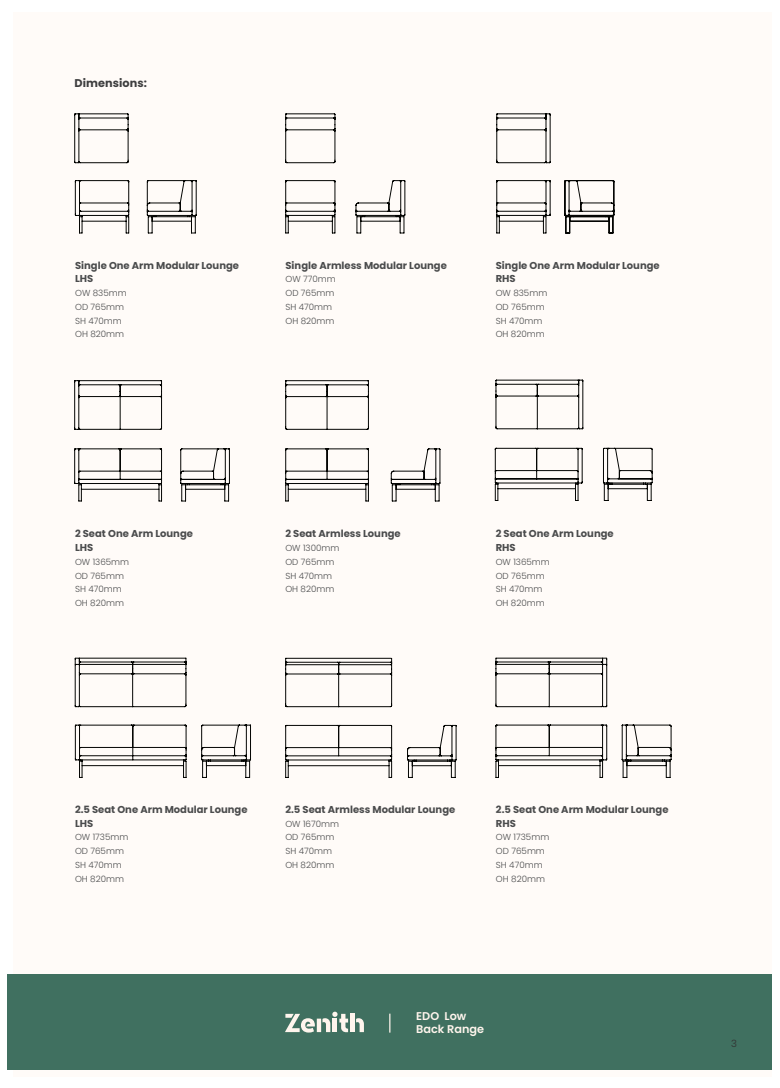
<style>
.page{position:relative;width:780px;height:1088px;background:#fff}
.page>*{position:absolute;margin:0;border:0;box-sizing:border-box;transform-origin:0 0}
.PRODUCT_NAME_BOTTOM{font:600 11.25px "Poppins";color:#fff5ed}
.t1{font:700 11.25px "Poppins";letter-spacing:.005em;color:#3e3e3f}
.t2{font:700 10px/13.8px "Poppins";color:#4b4c4d}
.t3{font:300 10px "Poppins";color:#312f30}
.t4{font:300 8.75px/13.8px "Poppins";color:#4b4c4d}
</style>
<div class="page">
<div style="left:13px;top:12px;width:758px;height:1065px;background:#fffbf8"></div>
<div style="left:7px;top:974px;width:764px;height:96px;background:#407060"></div>
<svg style="left:389px;top:1013px;width:1px;height:19px"></svg>
<div style="left:350px;top:1014px;width:5px;height:18px;background:#fff5ed"></div>
<svg style="left:356px;top:1018px;width:7px;height:14px"></svg>
<svg style="left:285px;top:1011px;width:63px;height:22px"></svg>
<svg style="left:74px;top:113px;width:540px;height:120px"></svg>
<svg style="left:74px;top:380px;width:366px;height:121px"></svg>
<svg style="left:494px;top:379px;width:158px;height:122px"></svg>
<svg style="left:75px;top:658px;width:381px;height:120px"></svg>
<svg style="left:495px;top:658px;width:176px;height:120px"></svg>
<p class="t1" style="left:75px;top:76px;width:74px">Dimensions:</p>
<p class="t2" style="left:75px;top:258px;width:165px">Single One Arm Modular Lounge<br>LHS</p>
<p class="t4" style="left:75px;top:286px;width:53px">OW 835mm<br>OD 765mm<br>SH 470mm<br>OH 820mm</p>
<p class="t2" style="left:285px;top:258px;width:163px">Single Armless Modular Lounge</p>
<p class="t4" style="left:285px;top:272px;width:52px">OW 770mm<br>OD 765mm<br>SH 470mm<br>OH 820mm</p>
<p class="t2" style="left:495px;top:258px;width:165px">Single One Arm Modular Lounge<br>RHS</p>
<p class="t4" style="left:495px;top:286px;width:53px">OW 835mm<br>OD 765mm<br>SH 470mm<br>OH 820mm</p>
<p class="t2" style="left:75px;top:527px;width:119px">2 Seat One Arm Lounge<br>LHS</p>
<p class="t4" style="left:75px;top:555px;width:56px">OW 1365mm<br>OD 765mm<br>SH 470mm<br>OH 820mm</p>
<p class="t2" style="left:285px;top:527px;width:117px">2 Seat Armless Lounge</p>
<p class="t4" style="left:285px;top:541px;width:56px">OW 1300mm<br>OD 765mm<br>SH 470mm<br>OH 820mm</p>
<p class="t2" style="left:495px;top:527px;width:119px">2 Seat One Arm Lounge<br>RHS</p>
<p class="t4" style="left:495px;top:555px;width:56px">OW 1365mm<br>OD 765mm<br>SH 470mm<br>OH 820mm</p>
<p class="t2" style="left:75px;top:802px;width:174px">2.5 Seat One Arm Modular Lounge<br>LHS</p>
<p class="t4" style="left:75px;top:830px;width:55px">OW 1735mm<br>OD 765mm<br>SH 470mm<br>OH 820mm</p>
<p class="t2" style="left:285px;top:802px;width:171px">2.5 Seat Armless Modular Lounge</p>
<p class="t4" style="left:285px;top:817px;width:55px">OW 1670mm<br>OD 765mm<br>SH 470mm<br>OH 820mm</p>
<p class="t2" style="left:496px;top:802px;width:174px">2.5 Seat One Arm Modular Lounge<br>RHS</p>
<p class="t4" style="left:496px;top:830px;width:55px">OW 1735mm<br>OD 765mm<br>SH 470mm<br>OH 820mm</p>
<p class="PRODUCT_NAME_BOTTOM" style="left:416px;top:1009px;width:52px">EDO Low</p>
<p class="PRODUCT_NAME_BOTTOM" style="left:416px;top:1022px;width:69px">Back Range</p>
<p class="t3" style="left:731px;top:1038px;width:7px">3</p>
</div>
